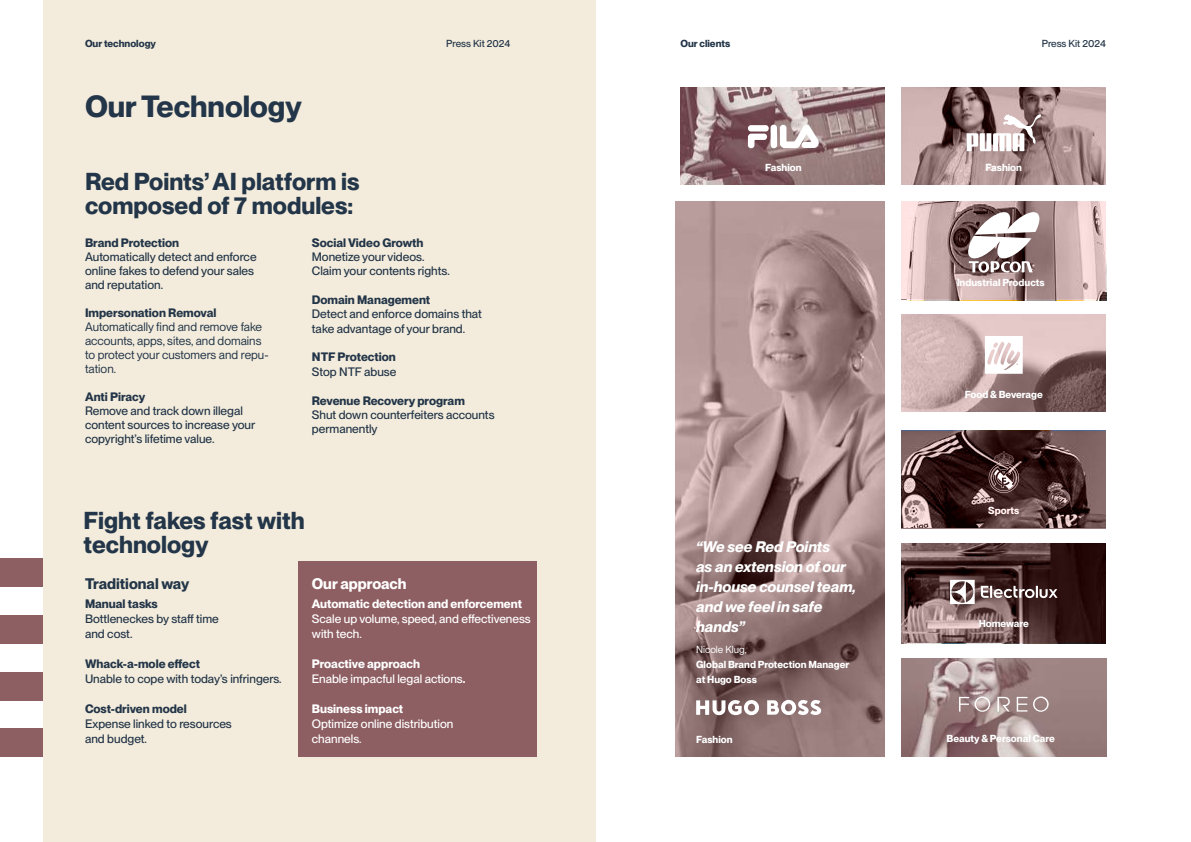
<style>
.page{position:relative;width:1191px;height:842px;background:#fff}
.page>*{position:absolute;margin:0;border:0;box-sizing:border-box;transform-origin:0 0}
.t1{font:700 30px "PP Neue Montreal";color:#233548}
.t2{font:700 24px/24px "PP Neue Montreal";color:#233548}
.t3{font:italic 700 15px/20px "PP Neue Montreal";color:#fff}
.t4{font:700 15px "PP Neue Montreal";color:#233548}
.t5{font:700 15px "PP Neue Montreal";color:#fff}
.t6{font:500 12px/14px "PP Neue Montreal";color:#233548}
.t7{font:700 12px "PP Neue Montreal";color:#233548}
.t8{font:500 12px/15px "PP Neue Montreal";color:#fff}
.t9{font:12px/14px "PP Neue Montreal";color:#233548}
.t10{font:700 12px "PP Neue Montreal";color:#fff}
.t11{font:700 10px/15px "PP Neue Montreal";color:#fff}
.t12{font:500 10px "PP Neue Montreal";color:#233548}
.t13{font:700 10px "PP Neue Montreal";color:#233548}
.t14{font:10px "PP Neue Montreal";color:#fff}
.s1{font-weight:700}
</style>
<div class="page">
<div style="left:43px;top:0;width:552px;height:842px;background:#f3ecdc"></div>
<div style="left:0;top:729px;width:43px;height:28px;background:#8d5e62"></div>
<div style="left:0;top:558px;width:43px;height:29px;background:#8d5e62"></div>
<div style="left:0;top:615px;width:43px;height:28px;background:#8d5e62"></div>
<div style="left:298px;top:561px;width:238px;height:196px;background:#8d5e62"></div>
<div style="left:0;top:672px;width:43px;height:28px;background:#8d5e62"></div>
<svg style="left:901px;top:314px;width:205px;height:98px;background:#b69a9a"></svg>
<svg style="left:901px;top:201px;width:205px;height:99px;background:#c1a5a5"></svg>
<svg style="left:901px;top:544px;width:205px;height:99px;background:#553a3a"></svg>
<svg style="left:675px;top:201px;width:209px;height:556px;background:#9f8383"></svg>
<svg style="left:985px;top:336px;width:37px;height:38px"></svg>
<img style="left:680px;top:88px;width:204px;height:97px">
<img style="left:902px;top:659px;width:204px;height:97px">
<svg style="left:959px;top:696px;width:89px;height:16px"></svg>
<svg style="left:950px;top:580px;width:107px;height:24px"></svg>
<svg style="left:696px;top:699px;width:126px;height:19px"></svg>
<svg style="left:968px;top:213px;width:71px;height:60px"></svg>
<svg style="left:901px;top:88px;width:205px;height:97px;background:#aa8f8f"></svg>
<svg style="left:966px;top:114px;width:75px;height:37px"></svg>
<div style="left:770px;top:125px;width:7px;height:23px;background:#fff;border-radius:3px"></div>
<svg style="left:780px;top:125px;width:39px;height:23px"></svg>
<svg style="left:748px;top:134px;width:19px;height:14px"></svg>
<div style="left:748px;top:125px;width:20px;height:6px;background:#fff;border-radius:3px"></div>
<svg style="left:901px;top:431px;width:205px;height:97px;background:#583d3d"></svg>
<p class="t13" style="left:85px;top:37px;width:72px">Our technology</p>
<p class="t12" style="left:446px;top:37px;width:66px">Press Kit 2024</p>
<p class="t13" style="left:680px;top:37px;width:51px">Our clients</p>
<p class="t12" style="left:1041px;top:37px;width:66px">Press Kit 2024</p>
<h1 class="t1" style="left:85px;top:88px;width:218px">Our Technology</h1>
<h2 class="t2" style="left:85px;top:170px;width:276px">Red Points’ AI platform is composed of 7 modules:</h2>
<p class="t7" style="left:85px;top:235px;width:96px">Brand Protection</p>
<p class="t6" style="left:85px;top:250px;width:173px">Automatically detect and enforce online fakes to defend your sales and reputation.</p>
<p class="t7" style="left:85px;top:305px;width:133px">Impersonation Removal</p>
<p class="t9" style="left:85px;top:320px;width:185px">Automatically find and remove fake accounts, apps, sites, and domains to protect your customers and repu&shy;tation.</p>
<p class="t7" style="left:85px;top:389px;width:62px">Anti Piracy</p>
<p class="t6" style="left:85px;top:404px;width:172px">Remove and track down illegal content sources to increase your copyright’s lifetime value.</p>
<p class="t7" style="left:312px;top:235px;width:113px">Social Video Growth</p>
<p class="t6" style="left:312px;top:250px;width:139px">Monetize your videos.<br>Claim your contents rights.</p>
<p class="t7" style="left:312px;top:292px;width:120px">Domain Management</p>
<p class="t6" style="left:312px;top:307px;width:171px;line-height:14.4px">Detect and enforce domains that take advantage of your brand.</p>
<p class="t7" style="left:312px;top:350px;width:85px">NTF Protection</p>
<p class="t6" style="left:312px;top:364px;width:86px">Stop NTF abuse</p>
<p class="t7" style="left:312px;top:393px;width:154px">Revenue Recovery program</p>
<p class="t6" style="left:312px;top:407px;width:184px;line-height:14.4px">Shut down counterfeiters accounts permanently</p>
<h2 class="t2" style="left:84px;top:509px;width:223px">Fight fakes fast with technology</h2>
<p class="t4" style="left:85px;top:575px;width:106px">Traditional way</p>
<p class="t7" style="left:85px;top:596px;width:74px">Manual tasks</p>
<p class="t6" style="left:85px;top:611px;width:135px;line-height:15px">Bottleneckes by staff time and cost.</p>
<p class="t7" style="left:85px;top:656px;width:116px">Whack-a-mole effect</p>
<p class="t6" style="left:85px;top:671px;width:198px">Unable to cope with today’s infringers.</p>
<p class="t7" style="left:85px;top:701px;width:103px">Cost-driven model</p>
<p class="t6" style="left:85px;top:716px;width:148px;line-height:15px">Expense linked to resources and budget.</p>
<p class="t5" style="left:312px;top:575px;width:96px">Our approach</p>
<p class="t10" style="left:312px;top:596px;width:212px">Automatic detection and enforcement</p>
<p class="t8" style="left:312px;top:611px;width:220px">Scale up volume, speed, and effectiveness with tech.</p>
<p class="t8" style="left:312px;top:656px;width:155px"><span class="s1">Proactive approach<br></span>Enable impacful legal actions<span class="s1">.</span></p>
<p class="t10" style="left:312px;top:701px;width:93px">Business impact</p>
<p class="t8" style="left:312px;top:716px;width:143px">Optimize online distribution channels.</p>
<p class="t11" style="left:765px;top:160px;width:38px">Fashion</p>
<p class="t11" style="left:985px;top:160px;width:38px">Fashion</p>
<p class="t11" style="left:956px;top:275px;width:89px">Industrial Products</p>
<p class="t11" style="left:965px;top:387px;width:79px">Food &amp; Beverage</p>
<p class="t3" style="left:696px;top:537px;width:161px">“We see Red Points<br>as an extension of our in-house counsel team, and we feel in safe hands”</p>
<p class="t14" style="left:696px;top:643px;width:52px">Nicole Klug,</p>
<p class="t11" style="left:696px;top:657px;width:155px">Global Brand Protection Manager at Hugo Boss</p>
<p class="t11" style="left:696px;top:732px;width:38px">Fashion</p>
<p class="t11" style="left:988px;top:503px;width:33px">Sports</p>
<p class="t11" style="left:978px;top:616px;width:52px">Homeware</p>
<p class="t11" style="left:946px;top:731px;width:110px">Beauty &amp; Personal Care</p>
</div>
